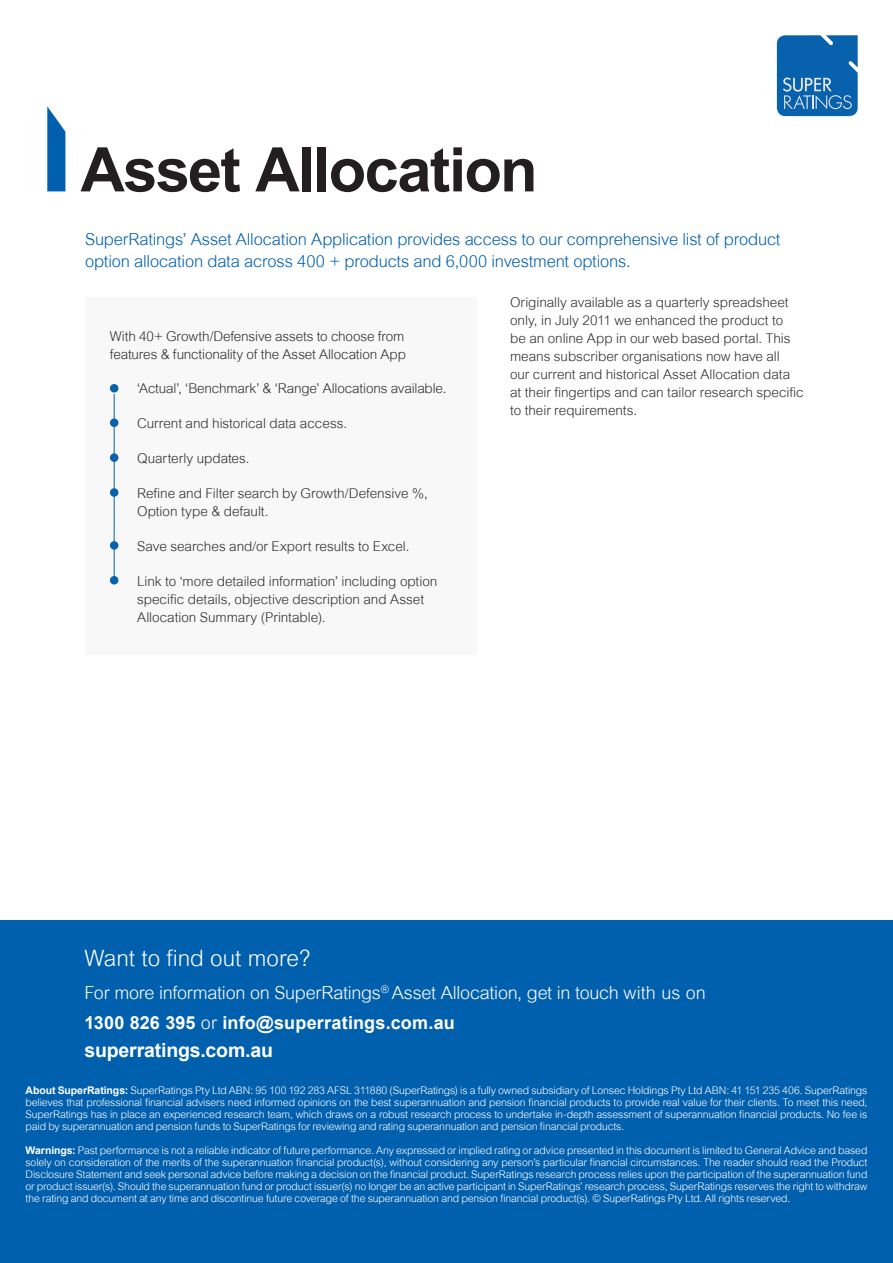
<style>
.page{position:relative;width:893px;height:1263px;background:#fff}
.page>*{position:absolute;margin:0;border:0;box-sizing:border-box;transform-origin:0 0}
.t1{font:700 61.5px "Arial";letter-spacing:-.03em;color:#231f20}
.t2{font:300 22.5px "Arial MT Std";color:#fff}
.t3{font:700 19.5px "Arial";letter-spacing:-.01em;color:#fff}
.t4{font:300 18px "Arial MT Std";letter-spacing:-.015em;color:#fff}
.t5{font:700 18px "Arial";letter-spacing:.01em;color:#fff}
.Body_Copy{font:300 16.5px/22px "Arial MT Std";letter-spacing:-.01em;color:#0160ae}
.Body_Copy-2{font:300 13.5px/18px "Arial MT Std";letter-spacing:-.005em;color:#312f30}
.t6{font:300 10.5px/12px "Arial MT Std";letter-spacing:-.01em;color:#fff;text-align:justify}
.s1{font-family:"Arial MT Std";font-weight:300}
.s2{font-family:"Arial";font-weight:700}
</style>
<div class="page">
<svg style="left:777px;top:35px;width:81px;height:81px"></svg>
<svg style="left:47px;top:106px;width:18px;height:85px"></svg>
<div style="left:85px;top:298px;width:391px;height:357px;background:#f8f8f9"></div>
<hr style="left:114px;top:394px;width:1px;height:186px;background:#0160ae">
<div style="left:110px;top:384px;width:8px;height:9px;background:#0861ad;border-radius:50%"></div>
<div style="left:110px;top:418px;width:8px;height:9px;background:#0861ad;border-radius:50%"></div>
<div style="left:110px;top:453px;width:8px;height:9px;background:#0861ad;border-radius:50%"></div>
<div style="left:110px;top:488px;width:8px;height:9px;background:#0861ad;border-radius:50%"></div>
<div style="left:110px;top:541px;width:8px;height:9px;background:#0861ad;border-radius:50%"></div>
<div style="left:110px;top:576px;width:8px;height:8px;background:#0861ad;border-radius:50%"></div>
<div style="left:0;top:921px;width:893px;height:342px;background:#0160ae"></div>
<p class="t1" style="left:81px;top:126px;width:459px">Asset Allocation</p>
<p class="Body_Copy" style="left:85px;top:228px;width:697px">SuperRatings’ Asset Allocation Application provides access to our comprehensive list of product option allocation data across 400 + products and 6,000 investment options.</p>
<p class="Body_Copy-2" style="left:510px;top:294px;width:295px">Originally available as a quarterly spreadsheet only, in July 2011 we enhanced the product to<br>be an online App in our web based portal. This means subscriber organisations now have all<br>our current and historical Asset Allocation data at their fingertips and can tailor research specific to their requirements.</p>
<p class="Body_Copy-2" style="left:110px;top:327px;width:297px">With 40+ Growth/Defensive assets to choose from features &amp; functionality of the Asset Allocation App</p>
<p class="Body_Copy-2" style="left:137px;top:380px;width:311px">‘Actual’, ‘Benchmark’ &amp; ‘Range’ Allocations available.</p>
<p class="Body_Copy-2" style="left:137px;top:415px;width:212px">Current and historical data access.</p>
<p class="Body_Copy-2" style="left:137px;top:449px;width:114px">Quarterly updates.</p>
<p class="Body_Copy-2" style="left:137px;top:484px;width:292px">Refine and Filter search by Growth/Defensive %,<br>Option type &amp; default.</p>
<p class="Body_Copy-2" style="left:137px;top:537px;width:274px">Save searches and/or Export results to Excel.</p>
<p class="Body_Copy-2" style="left:137px;top:572px;width:302px">Link to ‘more detailed information’ including option specific details, objective description and Asset<br>Allocation Summary (Printable).</p>
<p class="t2" style="left:85px;top:945px;width:227px">Want to find out more?</p>
<p class="t4" style="left:85px;top:983px;width:623px">For more information on SuperRatings<sup>®</sup> Asset Allocation, get in touch with us on</p>
<p class="t5" style="left:85px;top:1010px;width:372px">1300 826 395 <span class="s1">or</span> info@superratings.com.au</p>
<p class="t3" style="left:85px;top:1036px;width:190px">superratings.com.au</p>
<p class="t6" style="left:26px;top:1084px;width:843px"><span class="s2">About SuperRatings:</span> SuperRatings Pty Ltd ABN: 95 100 192 283 AFSL 311880 (SuperRatings) is a fully owned subsidiary of Lonsec Holdings Pty Ltd ABN: 41 151 235 406. SuperRatings believes that professional financial advisers need informed opinions on the best superannuation and pension financial products to provide real value for their clients. To meet this need, SuperRatings has in place an experienced research team, which draws on a robust research process to undertake in-depth assessment of superannuation financial products. No fee is paid by superannuation and pension funds to SuperRatings for reviewing and rating superannuation and pension financial products.</p>
<p class="t6" style="left:26px;top:1144px;width:843px"><span class="s2">Warnings:</span> Past performance is not a reliable indicator of future performance. Any expressed or implied rating or advice presented in this document is limited to General Advice and based solely on consideration of the merits of the superannuation financial product(s), without considering any person’s particular financial circumstances. The reader should read the Product Disclosure Statement and seek personal advice before making a decision on the financial product. SuperRatings research process relies upon the participation of the superannuation fund or product issuer(s). Should the superannuation fund or product issuer(s) no longer be an active participant in SuperRatings’ research process, SuperRatings reserves the right to withdraw the rating and document at any time and discontinue future coverage of the superannuation and pension financial product(s). © SuperRatings Pty Ltd. All rights reserved.</p>
</div>
